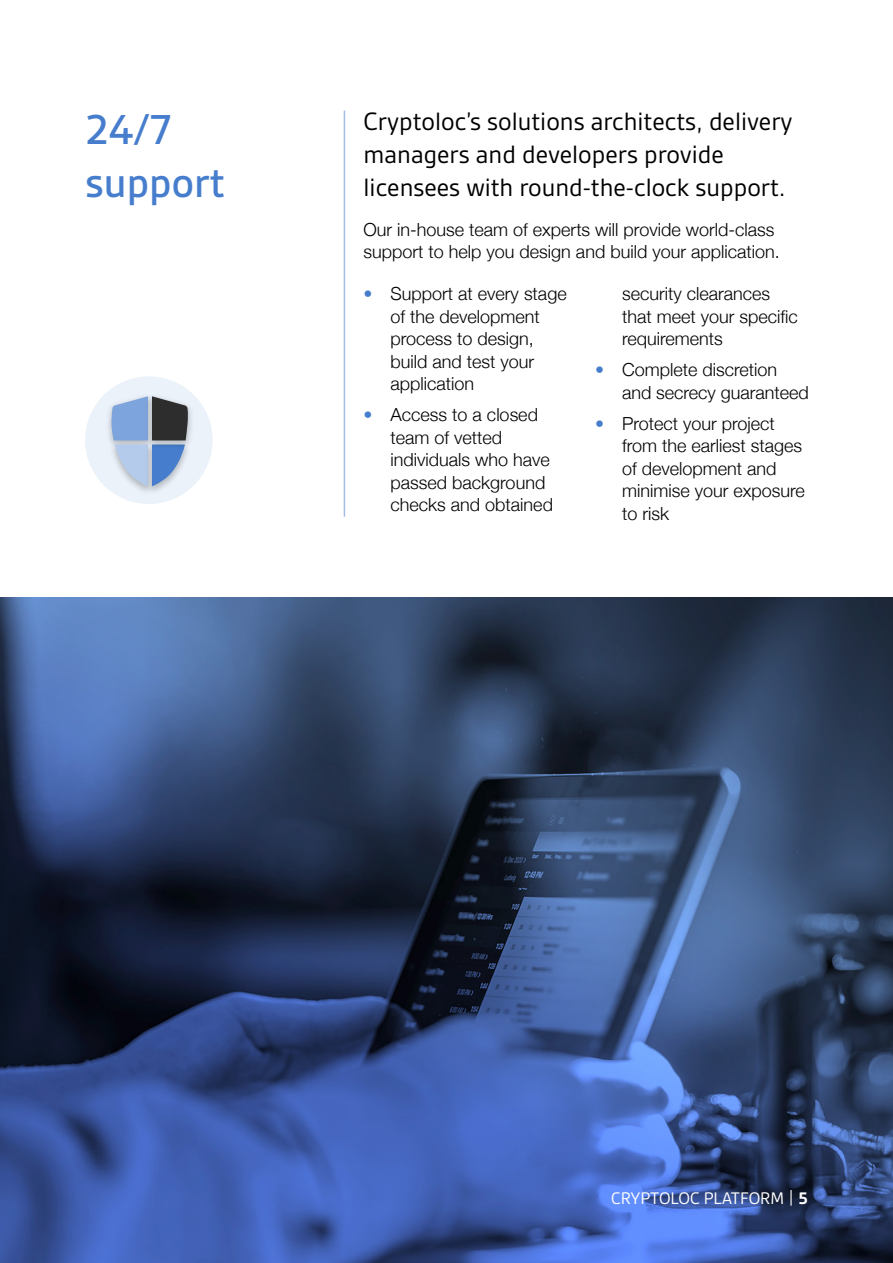
<style>
.page{position:relative;width:893px;height:1263px;background:#fff}
.page>*{position:absolute;margin:0;border:0;box-sizing:border-box;transform-origin:0 0}
.t1{font:500 45px/52.5px "Gesta";color:#467dcd}
.t2{font:27px/33px "Gesta";color:#000}
.t3{font:300 18px/22.5px "Helvetica Neue";color:#000}
.t4{font:18px "Gesta";color:#fff}
.s1{color:#467dcd}
.s2{font-weight:700}
</style>
<div class="page">
<div style="left:85px;top:376px;width:128px;height:128px;background:#ecf2fa;border-radius:50%"></div>
<img style="left:0;top:597px;width:893px;height:666px">
<hr style="left:344px;top:111px;width:1px;height:406px;background:#a2bee6">
<img style="left:107px;top:390px;width:4px;height:49px">
<img style="left:144px;top:486px;width:46px;height:9px">
<img style="left:189px;top:390px;width:8px;height:51px">
<svg style="left:111px;top:396px;width:78px;height:90px"></svg>
<h1 class="t1" style="left:86px;top:103px;width:141px">24/7 support</h1>
<h2 class="t2" style="left:364px;top:105px;width:430px">Cryptoloc’s solutions architects, delivery managers and developers provide licensees with round-the-clock support.</h2>
<p class="t3" style="left:364px;top:217px;width:418px">Our in-house team of experts will provide world-class support to help you design and build your application.</p>
<p class="t3" style="left:391px;top:281px;width:178px;text-indent:-27px"><span class="s1">•</span> Support at every stage of the development process to design, build and test your application</p>
<p class="t3" style="left:391px;top:402px;width:164px;text-indent:-27px"><span class="s1">•</span> Access to a closed team of vetted individuals who have passed background checks and obtained</p>
<p class="t3" style="left:622px;top:281px;width:177px">security clearances that meet your specific requirements</p>
<p class="t3" style="left:622px;top:357px;width:188px;text-indent:-27px"><span class="s1">•</span> Complete discretion and secrecy guaranteed</p>
<p class="t3" style="left:622px;top:411px;width:184px;text-indent:-27px"><span class="s1">•</span> Protect your project from the earliest stages of development and minimise your exposure to risk</p>
<p class="t4" style="left:611px;top:1188px;width:198px">CRYPTOLOC PLATFORM | <span class="s2">5</span></p>
</div>
